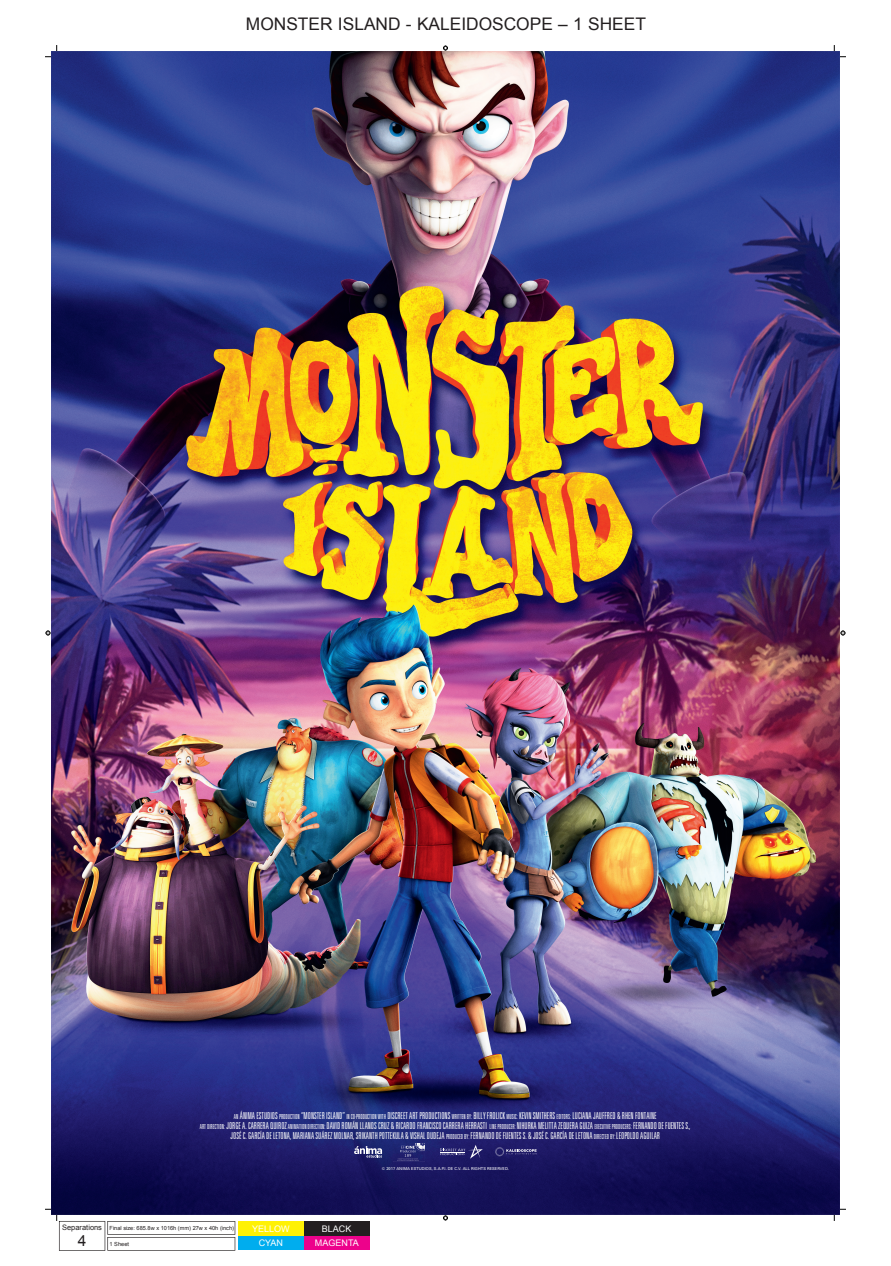
<style>
.page{position:relative;width:891px;height:1266px;background:#fff}
.page>*{position:absolute;margin:0;border:0;box-sizing:border-box;transform-origin:0 0}
.t1{font:17.36px "Arial";color:#231f20}
.t2{font:15.48px "Arial";color:#231f20}
.t3{font:300 ultra-condensed 9.52px/10.1px "Univers";color:#fff;text-align:center}
.t4{font:9.04px "Arial";color:#fff}
.t5{font:7.48px "Arial";color:#231f20}
.t6{font:5.64px "Arial";color:#231f20}
.t7{font:4px "Univers";color:#fff}
.s1{font-size:6.92px}
.s2{font-family:"Futura BT"}
</style>
<div class="page">
<div style="left:238px;top:1235px;width:66px;height:15px;background:#00adee"></div>
<div style="left:304px;top:1235px;width:66px;height:15px;background:#ed028b"></div>
<div style="left:238px;top:1220px;width:66px;height:15px;background:#fff104"></div>
<div style="left:304px;top:1220px;width:66px;height:15px;background:#231f20"></div>
<img style="left:51px;top:51px;width:789px;height:1163px">
<svg style="left:354px;top:1145px;width:28px;height:12px"></svg>
<svg style="left:440px;top:1144px;width:43px;height:14px"></svg>
<svg style="left:495px;top:1147px;width:42px;height:9px"></svg>
<img style="left:394px;top:1143px;width:30px;height:18px">
<svg style="left:45px;top:45px;width:13px;height:13px"></svg>
<svg style="left:45px;top:1208px;width:190px;height:42px"></svg>
<svg style="left:834px;top:45px;width:12px;height:13px"></svg>
<svg style="left:834px;top:1208px;width:12px;height:12px"></svg>
<svg style="left:443px;top:46px;width:5px;height:4px"></svg>
<svg style="left:443px;top:1215px;width:5px;height:5px"></svg>
<svg style="left:46px;top:630px;width:4px;height:5px"></svg>
<svg style="left:841px;top:630px;width:4px;height:5px"></svg>
<h1 class="t1" style="left:246px;top:13px;width:402px">MONSTER ISLAND - KALEIDOSCOPE – 1 SHEET</h1>
<p class="t3" style="left:200px;top:1109px;width:492px"><span class="s1">AN</span> ÁNIMA ESTUDIOS <span class="s1">PRODUCTION</span> “MONSTER ISLAND” <span class="s1">IN CO-PRODUCTION WITH</span> DISCREET ART PRODUCTIONS <span class="s1">WRITTEN BY:</span> BILLY FROLICK <span class="s1">MUSIC:</span> KEVIN SMITHERS <span class="s1">EDITORS:</span> LUCIANA JAUFFRED &amp; RHEN FONTAINE<br><span class="s1">ART DIRECTION:</span> JORGE A. CARRERA QUIROZ <span class="s1">ANIMATION DIRECTION:</span> DAVID ROMÁN LLANOS CRUZ &amp; RICARDO FRANCISCO CARRERA HERRASTI <span class="s1">LINE PRODUCER:</span> NIHURKA MELITTA ZEQUERA GUIZA <span class="s1">EXECUTIVE PRODUCERS:</span> FERNANDO DE FUENTES S.,<br>JOSÉ C. GARCÍA DE LETONA, MARIANA SUÁREZ MOLNAR, SRIKANTH POTTEKULA &amp; VISHAL DUDEJA <span class="s1">PRODUCED BY:</span> FERNANDO DE FUENTES S. &amp; JOSÉ C. GARCÍA DE LETONA <span class="s1">DIRECTED BY:</span>LEOPOLDO AGUILAR</p>
<p class="t7" style="left:382px;top:1166px;width:129px"><span class="s2">©</span> 2017 ANIMA ESTUDIOS, S.A.P.I. DE C.V. ALL RIGHTS RESERVED.</p>
<p class="t5" style="left:62px;top:1222px;width:41px">Separations</p>
<h2 class="t2" style="left:78px;top:1229px;width:10px">4</h2>
<p class="t4" style="left:259px;top:1236px;width:26px">CYAN</p>
<p class="t4" style="left:315px;top:1236px;width:45px">MAGENTA</p>
<p class="t6" style="left:110px;top:1224px;width:126px">Final size: 685.8w x 1016h (mm) 27w x 40h (inch)</p>
<p class="t4" style="left:252px;top:1222px;width:39px">YELLOW</p>
<p class="t4" style="left:322px;top:1222px;width:31px">BLACK</p>
<p class="t6" style="left:110px;top:1240px;width:21px">1 Sheet</p>
</div>
